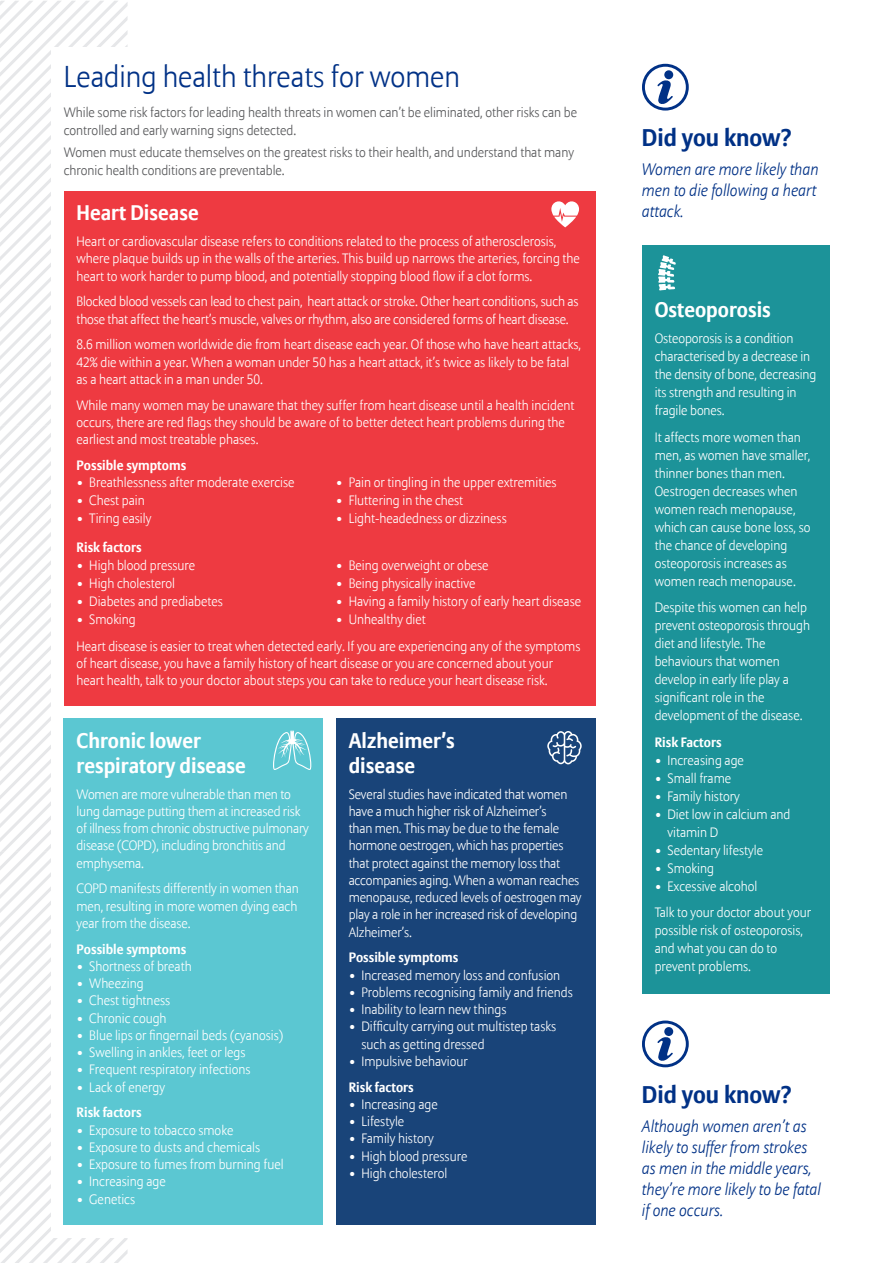
<style>
.page{position:relative;width:893px;height:1263px;background:#fff}
.page>*{position:absolute;margin:0;border:0;box-sizing:border-box;transform-origin:0 0}
.t1{font:300 30px "Allianz Sans";color:#003186}
.t2{font:700 24px "Allianz Sans";color:#003186}
.t3{font:700 21px/25.2px "Allianz Sans";color:#fff}
.t4{font:italic 300 16.5px/21px "Allianz Sans";color:#003186}
.t5{font:300 13.5px/17.2px "Allianz Sans";color:#fff}
.t6{font:300 13.5px/18px "Allianz Sans";color:#57585a}
.t7{font:700 13.5px "Allianz Sans";color:#fff}
</style>
<div class="page">
<svg style="left:0;top:1px;width:128px;height:1262px"></svg>
<div style="left:51px;top:47px;width:235px;height:1190px;background:#fff"></div>
<div style="left:64px;top:719px;width:259px;height:506px;background:#5bc7d2"></div>
<div style="left:336px;top:719px;width:259px;height:506px;background:#194479"></div>
<svg style="left:642px;top:64px;width:47px;height:47px"></svg>
<svg style="left:642px;top:1020px;width:47px;height:47px"></svg>
<div style="left:64px;top:191px;width:531px;height:515px;background:#ee3a41"></div>
<div style="left:642px;top:245px;width:187px;height:748px;background:#1c9399"></div>
<svg style="left:551px;top:201px;width:28px;height:26px"></svg>
<svg style="left:273px;top:730px;width:38px;height:40px"></svg>
<svg style="left:547px;top:731px;width:35px;height:33px"></svg>
<svg style="left:658px;top:255px;width:18px;height:36px"></svg>
<p class="t1" style="left:64px;top:58px;width:398px">Leading health threats for women</p>
<p class="t6" style="left:64px;top:104px;width:515px">While some risk factors for leading health threats in women can’t be eliminated, other risks can be controlled and early warning signs detected.</p>
<p class="t6" style="left:64px;top:144px;width:512px">Women must educate themselves on the greatest risks to their health, and understand that many chronic health conditions are preventable.</p>
<p class="t3" style="left:77px;top:201px;width:124px">Heart Disease</p>
<p class="t5" style="left:77px;top:233px;width:505px">Heart or cardiovascular disease refers to conditions related to the process of atherosclerosis, where plaque builds up in the walls of the arteries. This build up narrows the arteries, forcing the heart to work harder to pump blood, and potentially stopping blood flow if a clot forms.</p>
<p class="t5" style="left:77px;top:294px;width:504px">Blocked blood vessels can lead to chest pain, heart attack or stroke. Other heart conditions, such as those that affect the heart’s muscle, valves or rhythm, also are considered forms of heart disease.</p>
<p class="t5" style="left:77px;top:337px;width:506px">8.6 million women worldwide die from heart disease each year. Of those who have heart attacks,<br>42% die within a year. When a woman under 50 has a heart attack, it’s twice as likely to be fatal as a heart attack in a man under 50.</p>
<p class="t5" style="left:77px;top:397px;width:499px">While many women may be unaware that they suffer from heart disease until a health incident occurs, there are red flags they should be aware of to better detect heart problems during the earliest and most treatable phases.</p>
<p class="t7" style="left:77px;top:456px;width:111px">Possible symptoms</p>
<p class="t5" style="left:77px;top:474px;width:219px">• Breathlessness after moderate exercise</p>
<p class="t5" style="left:77px;top:492px;width:70px">• Chest pain</p>
<p class="t5" style="left:77px;top:510px;width:76px">• Tiring easily</p>
<p class="t5" style="left:336px;top:474px;width:222px">• Pain or tingling in the upper extremities</p>
<p class="t5" style="left:336px;top:492px;width:129px">• Fluttering in the chest</p>
<p class="t5" style="left:336px;top:510px;width:172px">• Light-headedness or dizziness</p>
<p class="t7" style="left:77px;top:538px;width:67px">Risk factors</p>
<p class="t5" style="left:77px;top:557px;width:120px">• High blood pressure</p>
<p class="t5" style="left:77px;top:575px;width:100px">• High cholesterol</p>
<p class="t5" style="left:77px;top:593px;width:148px">• Diabetes and prediabetes</p>
<p class="t5" style="left:77px;top:611px;width:61px">• Smoking</p>
<p class="t5" style="left:336px;top:557px;width:154px">• Being overweight or obese</p>
<p class="t5" style="left:336px;top:575px;width:141px">• Being physically inactive</p>
<p class="t5" style="left:336px;top:593px;width:247px">• Having a family history of early heart disease</p>
<p class="t5" style="left:336px;top:611px;width:91px">• Unhealthy diet</p>
<p class="t5" style="left:77px;top:638px;width:505px">Heart disease is easier to treat when detected early. If you are experiencing any of the symptoms of heart disease, you have a family history of heart disease or you are concerned about your heart health, talk to your doctor about steps you can take to reduce your heart disease risk.</p>
<p class="t3" style="left:77px;top:728px;width:171px">Chronic lower respiratory disease</p>
<p class="t5" style="left:77px;top:786px;width:234px">Women are more vulnerable than men to lung damage putting them at increased risk of illness from chronic obstructive pulmonary disease (COPD), including bronchitis and emphysema.</p>
<p class="t5" style="left:77px;top:880px;width:224px;text-align:justify">COPD manifests differently in women than men, resulting in more women dying each year from the disease.</p>
<p class="t7" style="left:77px;top:940px;width:111px">Possible symptoms</p>
<p class="t5" style="left:77px;top:958px;width:117px">• Shortness of breath</p>
<p class="t5" style="left:77px;top:975px;width:69px">• Wheezing</p>
<p class="t5" style="left:77px;top:992px;width:95px">• Chest tightness</p>
<p class="t5" style="left:77px;top:1010px;width:92px">• Chronic cough</p>
<p class="t5" style="left:77px;top:1027px;width:209px">• Blue lips or fingernail beds (cyanosis)</p>
<p class="t5" style="left:77px;top:1044px;width:171px">• Swelling in ankles, feet or legs</p>
<p class="t5" style="left:77px;top:1061px;width:176px">• Frequent respiratory infections</p>
<p class="t5" style="left:77px;top:1079px;width:90px">• Lack of energy</p>
<p class="t7" style="left:77px;top:1104px;width:67px">Risk factors</p>
<p class="t5" style="left:77px;top:1122px;width:158px">• Exposure to tobacco smoke</p>
<p class="t5" style="left:77px;top:1139px;width:185px">• Exposure to dusts and chemicals</p>
<p class="t5" style="left:77px;top:1156px;width:209px">• Exposure to fumes from burning fuel</p>
<p class="t5" style="left:77px;top:1174px;width:91px">• Increasing age</p>
<p class="t5" style="left:77px;top:1191px;width:60px">• Genetics</p>
<p class="t3" style="left:349px;top:728px;width:108px">Alzheimer’s disease</p>
<p class="t5" style="left:349px;top:786px;width:234px">Several studies have indicated that women have a much higher risk of Alzheimer’s<br>than men. This may be due to the female hormone oestrogen, which has properties that protect against the memory loss that accompanies aging. When a woman reaches menopause, reduced levels of oestrogen may play a role in her increased risk of developing Alzheimer’s.</p>
<p class="t7" style="left:349px;top:949px;width:111px">Possible symptoms</p>
<p class="t5" style="left:349px;top:967px;width:213px">• Increased memory loss and confusion</p>
<p class="t5" style="left:349px;top:984px;width:226px">• Problems recognising family and friends</p>
<p class="t5" style="left:349px;top:1001px;width:159px">• Inability to learn new things</p>
<p class="t5" style="left:361px;top:1018px;width:196px;text-indent:-13px">• Difficulty carrying out multistep tasks such as getting dressed</p>
<p class="t5" style="left:349px;top:1053px;width:121px">• Impulsive behaviour</p>
<p class="t7" style="left:349px;top:1078px;width:67px">Risk factors</p>
<p class="t5" style="left:349px;top:1096px;width:91px">• Increasing age</p>
<p class="t5" style="left:349px;top:1113px;width:57px">• Lifestyle</p>
<p class="t5" style="left:349px;top:1130px;width:87px">• Family history</p>
<p class="t5" style="left:349px;top:1148px;width:120px">• High blood pressure</p>
<p class="t5" style="left:349px;top:1165px;width:100px">• High cholesterol</p>
<p class="t2" style="left:642px;top:122px;width:152px">Did you know?</p>
<p class="t4" style="left:642px;top:160px;width:178px">Women are more likely than men to die following a heart attack.</p>
<p class="t3" style="left:655px;top:297px;width:118px">Osteoporosis</p>
<p class="t5" style="left:655px;top:330px;width:163px;line-height:18px">Osteoporosis is a condition characterised by a decrease in the density of bone, decreasing its strength and resulting in fragile bones.</p>
<p class="t5" style="left:655px;top:428px;width:157px;line-height:18px">It affects more women than men, as women have smaller, thinner bones than men.<br>Oestrogen decreases when women reach menopause, which can cause bone loss, so the chance of developing osteoporosis increases as women reach menopause.</p>
<p class="t5" style="left:655px;top:599px;width:157px;line-height:18px">Despite this women can help prevent osteoporosis through diet and lifestyle. The behaviours that women develop in early life play a significant role in the development of the disease.</p>
<p class="t7" style="left:655px;top:733px;width:68px">Risk Factors</p>
<p class="t5" style="left:655px;top:752px;width:91px">• Increasing age</p>
<p class="t5" style="left:655px;top:770px;width:78px">• Small frame</p>
<p class="t5" style="left:655px;top:788px;width:87px">• Family history</p>
<p class="t5" style="left:667px;top:805px;width:124px;line-height:18px;text-indent:-13px">• Diet low in calcium and vitamin D</p>
<p class="t5" style="left:655px;top:842px;width:110px">• Sedentary lifestyle</p>
<p class="t5" style="left:655px;top:860px;width:61px">• Smoking</p>
<p class="t5" style="left:655px;top:878px;width:104px">• Excessive alcohol</p>
<p class="t5" style="left:655px;top:904px;width:158px;line-height:18px">Talk to your doctor about your possible risk of osteoporosis, and what you can do to prevent problems.</p>
<p class="t2" style="left:642px;top:1079px;width:152px">Did you know?</p>
<p class="t4" style="left:642px;top:1117px;width:180px">Although women aren’t as likely to suffer from strokes as men in the middle years, they’re more likely to be fatal if one occurs.</p>
</div>
